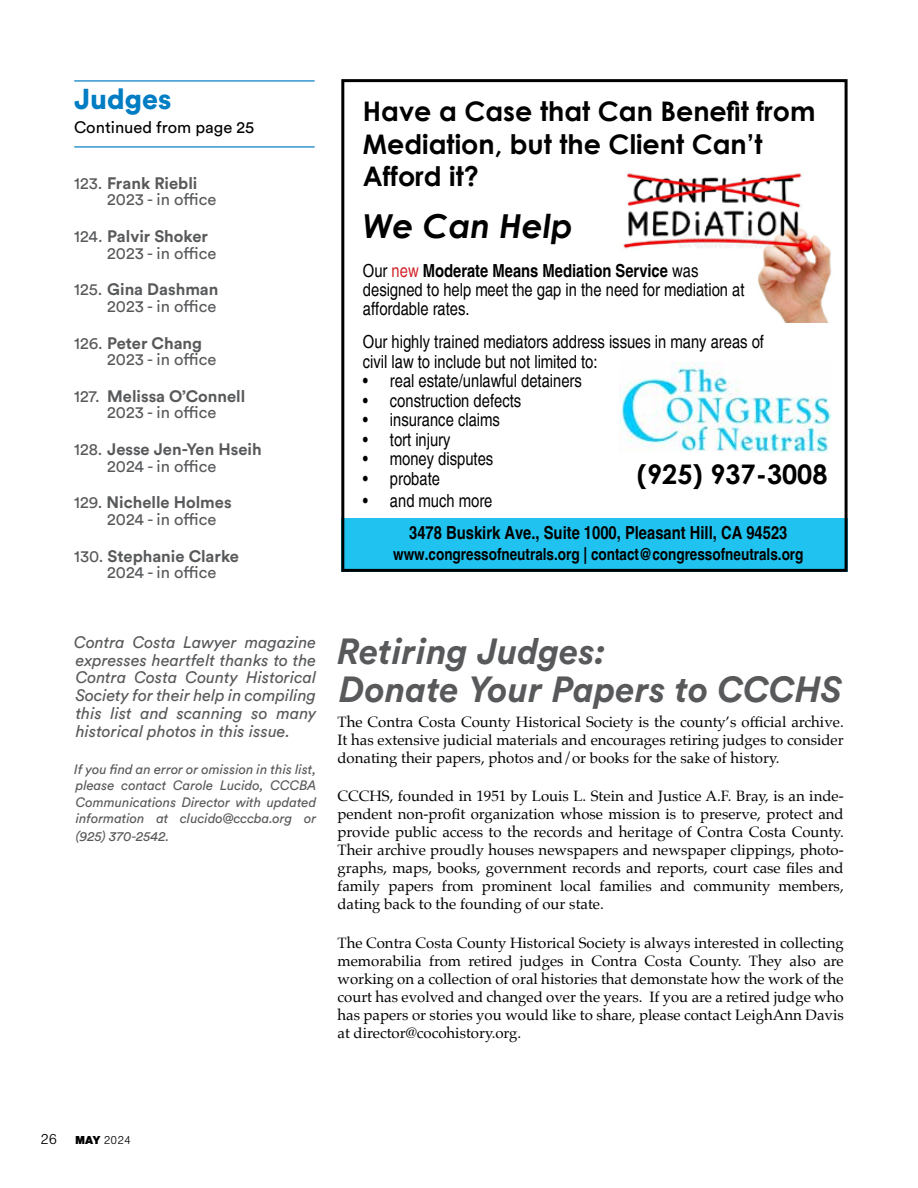
<style>
.page{position:relative;width:918px;height:1188px;background:#fff}
.page>*{position:absolute;margin:0;border:0;box-sizing:border-box;transform-origin:0 0}
.t1{font:italic 700 36px/38.8px "Circular Std";color:#58595b}
.t2{font:italic 700 33px "Century Gothic";color:#000}
.t3{font:900 28.5px "Circular Std";color:#007dc3}
.t4{font:700 27px/32.4px "Century Gothic";color:#000}
.t5{font:condensed 18px/19.5px "Helvetica";color:#000}
.t6{font:700 condensed 18px "Helvetica";color:#000}
.t7{font:16.5px/16.5px "Circular Std";color:#58595b}
.t8{font:italic 16.5px/17.9px "Circular Std";color:#58595b;text-align:justify}
.t9{font:700 condensed 16.5px "Helvetica";color:#000}
.t10{font:16.5px "Circular Std";color:#000}
.t11{font:15px/18px "Palatino";color:#000;text-align:justify}
.t12{font:italic 13.5px/16.5px "Circular Std";color:#58595b;text-align:justify}
.t13{font:300 12px "Nimbus San";color:#000}
.s1{font-weight:700}
.s2{color:#d2232a}
.s3{font-size:15px}
.s4{font-weight:900}
</style>
<div class="page">
<hr style="left:74px;top:80px;width:241px;height:2px;background:#3397cf">
<hr style="left:74px;top:146px;width:241px;height:2px;background:#3397cf">
<img style="left:623px;top:173px;width:209px;height:149px">
<div style="left:341px;top:518px;width:507px;height:54px;background:#20c3ef"></div>
<div style="left:341px;top:79px;width:507px;height:493px;border:3px solid #000"></div>
<img style="left:620px;top:363px;width:210px;height:89px">
<h3 class="t3" style="left:74px;top:80px;width:99px">Judges</h3>
<p class="t10" style="left:74px;top:117px;width:182px">Continued from page 25</p>
<p class="t7" style="left:107px;top:175px;width:111px;text-indent:-33px">123. <span class="s1">Frank Riebli<br></span>2023 - in office</p>
<p class="t7" style="left:107px;top:228px;width:111px;text-indent:-33px">124. <span class="s1">Palvir Shoker<br></span>2023 - in office</p>
<p class="t7" style="left:74px;top:281px;width:146px;text-align:right">125. <span class="s1">Gina Dashman<br></span>2023 - in office</p>
<p class="t7" style="left:107px;top:334px;width:111px;text-indent:-33px">126. <span class="s1">Peter Chang<br></span>2023 - in office</p>
<p class="t7" style="left:74px;top:388px;width:173px;text-align:center">127. <span class="s1">Melissa O’Connell<br></span>2023 - in office</p>
<p class="t7" style="left:107px;top:441px;width:156px;text-indent:-33px">128. <span class="s1">Jesse Jen-Yen Hseih<br></span>2024 - in office</p>
<p class="t7" style="left:107px;top:494px;width:126px;text-indent:-33px">129. <span class="s1">Nichelle Holmes<br></span>2024 - in office</p>
<p class="t7" style="left:107px;top:547px;width:133px;text-indent:-33px">130. <span class="s1">Stephanie Clarke<br></span>2024 - in office</p>
<h3 class="t4" style="left:363px;top:94px;width:454px">Have a Case that Can Benefit from<br>Mediation, but the Client Can’t<br>Afford it?</h3>
<h2 class="t2" style="left:363px;top:200px;width:211px">We Can Help</h2>
<p class="t5" style="left:363px;top:260px;width:383px">Our <span class="s2">new</span> <span class="s1">Moderate Means Mediation Service</span> was designed to help meet the gap in the need for mediation at affordable rates.</p>
<p class="t5" style="left:363px;top:332px;width:403px">Our highly trained mediators address issues in many areas of civil law to include but not limited to:</p>
<p class="t5" style="left:363px;top:371px;width:220px">• real estate/unlawful detainers</p>
<p class="t5" style="left:363px;top:390px;width:160px">• construction defects</p>
<p class="t5" style="left:363px;top:410px;width:138px">• insurance claims</p>
<p class="t5" style="left:363px;top:429px;width:89px">• tort injury</p>
<p class="t5" style="left:363px;top:449px;width:132px">• money disputes</p>
<p class="t5" style="left:363px;top:468px;width:79px">• probate</p>
<p class="t5" style="left:363px;top:490px;width:131px">• and much more</p>
<h3 class="t4" style="left:637px;top:457px;width:192px">(925) 937-3008</h3>
<p class="t6" style="left:409px;top:520px;width:380px">3478 Buskirk Ave., Suite 1000, Pleasant Hill, CA 94523</p>
<p class="t9" style="left:393px;top:542px;width:412px">www.congressofneutrals.org | contact@congressofneutrals.org</p>
<p class="t8" style="left:74px;top:633px;width:244px">Contra Costa Lawyer magazine expresses heartfelt thanks to the Contra Costa County Historical Society for their help in compiling this list and scanning so many historical photos in this issue.</p>
<p class="t12" style="left:74px;top:760px;width:244px">If you find an error or omission in this list, please contact Carole Lucido, CCCBA Communications Director with updated information at clucido@cccba.org or</p>
<p class="t12" style="left:76px;top:828px;width:95px">(925) 370-2542.</p>
<h1 class="t1" style="left:338px;top:631px;width:506px">Retiring Judges:<br>Donate Your Papers to CCCHS</h1>
<p class="t11" style="left:338px;top:713px;width:508px">The Contra Costa County Historical Society is the county’s official archive.<br>It has extensive judicial materials and encourages retiring judges to consider donating their papers, photos and/or books for the sake of history.</p>
<p class="t11" style="left:338px;top:787px;width:508px">CCCHS, founded in 1951 by Louis L. Stein and Justice A.F. Bray, is an inde&shy;pendent non-profit organization whose mission is to preserve, protect and provide public access to the records and heritage of Contra Costa County.<br>Their archive proudly houses newspapers and newspaper clippings, photo&shy;graphs, maps, books, government records and reports, court case files and family papers from prominent local families and community members, dating back to the founding of our state.</p>
<p class="t11" style="left:338px;top:934px;width:508px">The Contra Costa County Historical Society is always interested in collecting memorabilia from retired judges in Contra Costa County. They also are working on a collection of oral histories that demonstate how the work of the court has evolved and changed over the years. If you are a retired judge who has papers or stories you would like to share, please contact LeighAnn Davis at director@cocohistory.org.</p>
<p class="t13" style="left:40px;top:1133px;width:92px"><span class="s3">26</span> <span class="s4">MAY</span> 2024</p>
</div>
